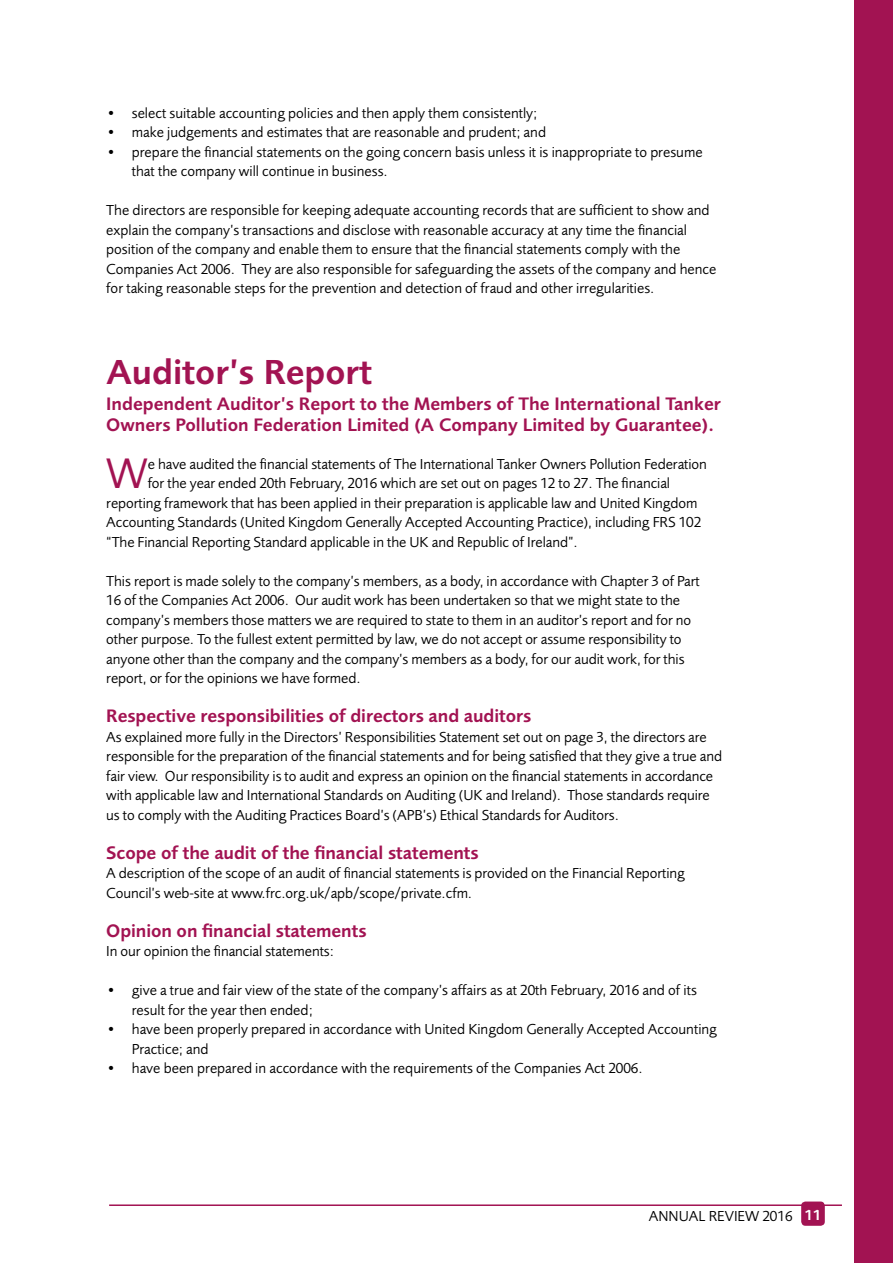
<style>
.page{position:relative;width:893px;height:1263px;background:#fff}
.page>*{position:absolute;margin:0;border:0;box-sizing:border-box;transform-origin:0 0}
.t1{font:44.25px "Foundry Sans";color:#a21352}
.t2{font:600 36px "Foundry Sans";color:#a21352}
.t3{font:600 18.75px/21px "Foundry Sans";letter-spacing:-.005em;color:#a21352}
.t4{font:15px/19.5px "Foundry Sans";letter-spacing:-.005em;color:#000}
.s1{font-weight:600;color:#fff}
</style>
<div class="page">
<div style="left:801px;top:1201px;width:24px;height:25px;background:#a21352;border-radius:4px"></div>
<hr style="left:109px;top:1204px;width:733px;height:2px;background:#a21352">
<div style="left:855px;top:0;width:38px;height:1263px;background:#a21352"></div>
<p class="t4" style="left:106px;top:103px;width:433px">• select suitable accounting policies and then apply them consistently;</p>
<p class="t4" style="left:106px;top:122px;width:441px">• make judgements and estimates that are reasonable and prudent; and</p>
<p class="t4" style="left:132px;top:142px;width:572px;text-indent:-26px">• prepare the financial statements on the going concern basis unless it is inappropriate to presume that the company will continue in business.</p>
<p class="t4" style="left:106px;top:200px;width:612px">The directors are responsible for keeping adequate accounting records that are sufficient to show and explain the company’s transactions and disclose with reasonable accuracy at any time the financial position of the company and enable them to ensure that the financial statements comply with the Companies Act 2006. They are also responsible for safeguarding the assets of the company and hence for taking reasonable steps for the prevention and detection of fraud and other irregularities.</p>
<h2 class="t2" style="left:106px;top:351px;width:267px">Auditor’s Report</h2>
<p class="t3" style="left:106px;top:393px;width:616px">Independent Auditor’s Report to the Members of The International Tanker<br>Owners Pollution Federation Limited (A Company Limited by Guarantee).</p>
<h1 class="t1" style="left:106px;top:448px;width:43px">W</h1>
<p class="t4" style="left:148px;top:454px;width:561px">e have audited the financial statements of The International Tanker Owners Pollution Federation</p>
<p class="t4" style="left:148px;top:473px;width:524px">for the year ended 20th February, 2016 which are set out on pages 12 to 27. The financial</p>
<p class="t4" style="left:106px;top:493px;width:593px">reporting framework that has been applied in their preparation is applicable law and United Kingdom</p>
<p class="t4" style="left:106px;top:512px;width:596px">Accounting Standards (United Kingdom Generally Accepted Accounting Practice), including FRS 102</p>
<p class="t4" style="left:106px;top:532px;width:473px">“The Financial Reporting Standard applicable in the UK and Republic of Ireland”.</p>
<p class="t4" style="left:106px;top:571px;width:595px">This report is made solely to the company’s members, as a body, in accordance with Chapter 3 of Part 16 of the Companies Act 2006. Our audit work has been undertaken so that we might state to the company’s members those matters we are required to state to them in an auditor’s report and for no other purpose. To the fullest extent permitted by law, we do not accept or assume responsibility to anyone other than the company and the company’s members as a body, for our audit work, for this report, or for the opinions we have formed.</p>
<p class="t3" style="left:106px;top:705px;width:427px">Respective responsibilities of directors and auditors</p>
<p class="t4" style="left:106px;top:727px;width:617px">As explained more fully in the Directors’ Responsibilities Statement set out on page 3, the directors are responsible for the preparation of the financial statements and for being satisfied that they give a true and fair view. Our responsibility is to audit and express an opinion on the financial statements in accordance with applicable law and International Standards on Auditing (UK and Ireland). Those standards require us to comply with the Auditing Practices Board’s (APB’s) Ethical Standards for Auditors.</p>
<p class="t3" style="left:106px;top:842px;width:374px">Scope of the audit of the financial statements</p>
<p class="t4" style="left:106px;top:863px;width:580px">A description of the scope of an audit of financial statements is provided on the Financial Reporting<br>Council’s web-site at www.frc.org.uk/apb/scope/private.cfm.</p>
<p class="t3" style="left:106px;top:920px;width:262px">Opinion on financial statements</p>
<p class="t4" style="left:106px;top:941px;width:229px">In our opinion the financial statements:</p>
<p class="t4" style="left:132px;top:980px;width:567px;text-indent:-26px">• give a true and fair view of the state of the company’s affairs as at 20th February, 2016 and of its result for the year then ended;</p>
<p class="t4" style="left:132px;top:1019px;width:587px;text-indent:-26px">• have been properly prepared in accordance with United Kingdom Generally Accepted Accounting<br>Practice; and</p>
<p class="t4" style="left:106px;top:1058px;width:538px">• have been prepared in accordance with the requirements of the Companies Act 2006.</p>
<p class="t4" style="left:649px;top:1206px;width:174px">ANNUAL REVIEW 2016 <span class="s1">11</span></p>
</div>
